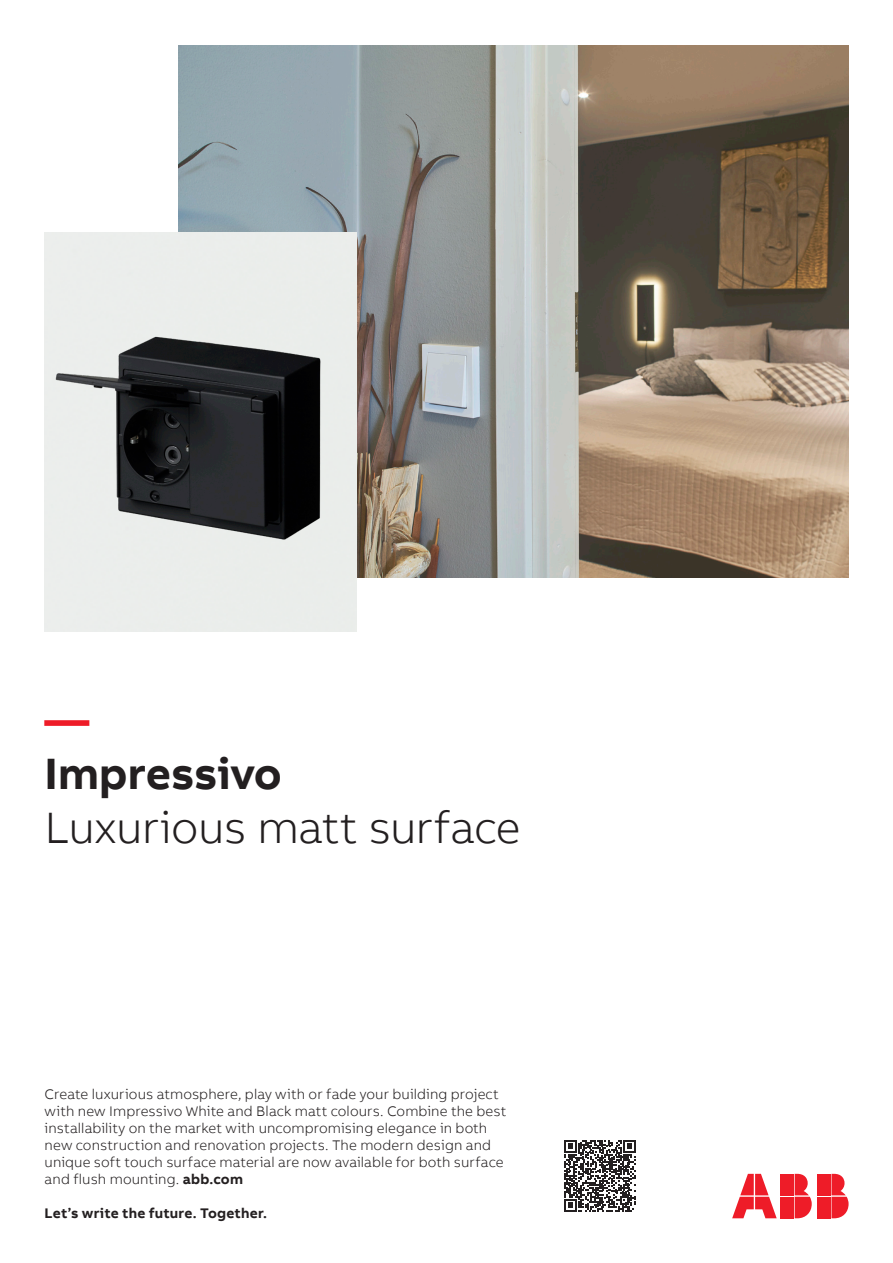
<style>
.page{position:relative;width:893px;height:1263px;background:#fff}
.page>*{position:absolute;margin:0;border:0;box-sizing:border-box;transform-origin:0 0}
.Headline_L_40pt{font:300 45px "AB Bvoice";letter-spacing:-.01em;color:#231f20}
.Headline_L_40pt-2{font:700 45px/54px "AB Bvoice";letter-spacing:-.005em;color:#231f20}
.Copy_9_5pt{font:300 14.25px/17.1px "AB Bvoice";letter-spacing:.005em;color:#231f20}
.Copy_9_5pt-2{font:700 14.25px "AB Bvoice";letter-spacing:.015em;color:#231f20}
.s1{color:#ee1c28}
.s2{font-weight:700}
</style>
<div class="page">
<div style="left:817px;top:1174px;width:13px;height:21px;background:#ee1c28"></div>
<div style="left:817px;top:1197px;width:13px;height:21px;background:#ee1c28"></div>
<svg style="left:831px;top:1174px;width:18px;height:44px"></svg>
<svg style="left:732px;top:1174px;width:45px;height:44px"></svg>
<div style="left:780px;top:1174px;width:13px;height:21px;background:#ee1c28"></div>
<div style="left:780px;top:1197px;width:13px;height:21px;background:#ee1c28"></div>
<svg style="left:795px;top:1174px;width:17px;height:44px"></svg>
<svg style="left:564px;top:1140px;width:71px;height:71px"></svg>
<img style="left:178px;top:45px;width:671px;height:532px">
<div style="left:45px;top:232px;width:312px;height:399px;background:#ebedeb"></div>
<img style="left:44px;top:262px;width:331px;height:339px">
<p class="Headline_L_40pt-2" style="left:45px;top:692px;width:239px"><span class="s1">—<br></span>Impressivo</p>
<p class="Headline_L_40pt" style="left:45px;top:801px;width:477px">Luxurious matt surface</p>
<p class="Copy_9_5pt" style="left:45px;top:1085px;width:463px">Create luxurious atmosphere, play with or fade your building project with new Impressivo White and Black matt colours. Combine the best installability on the market with uncompromising elegance in both new construction and renovation projects. The modern design and unique soft touch surface material are now available for both surface and flush mounting. <span class="s2">abb.com</span></p>
<p class="Copy_9_5pt-2" style="left:45px;top:1204px;width:224px">Let’s write the future. Together.</p>
</div>
